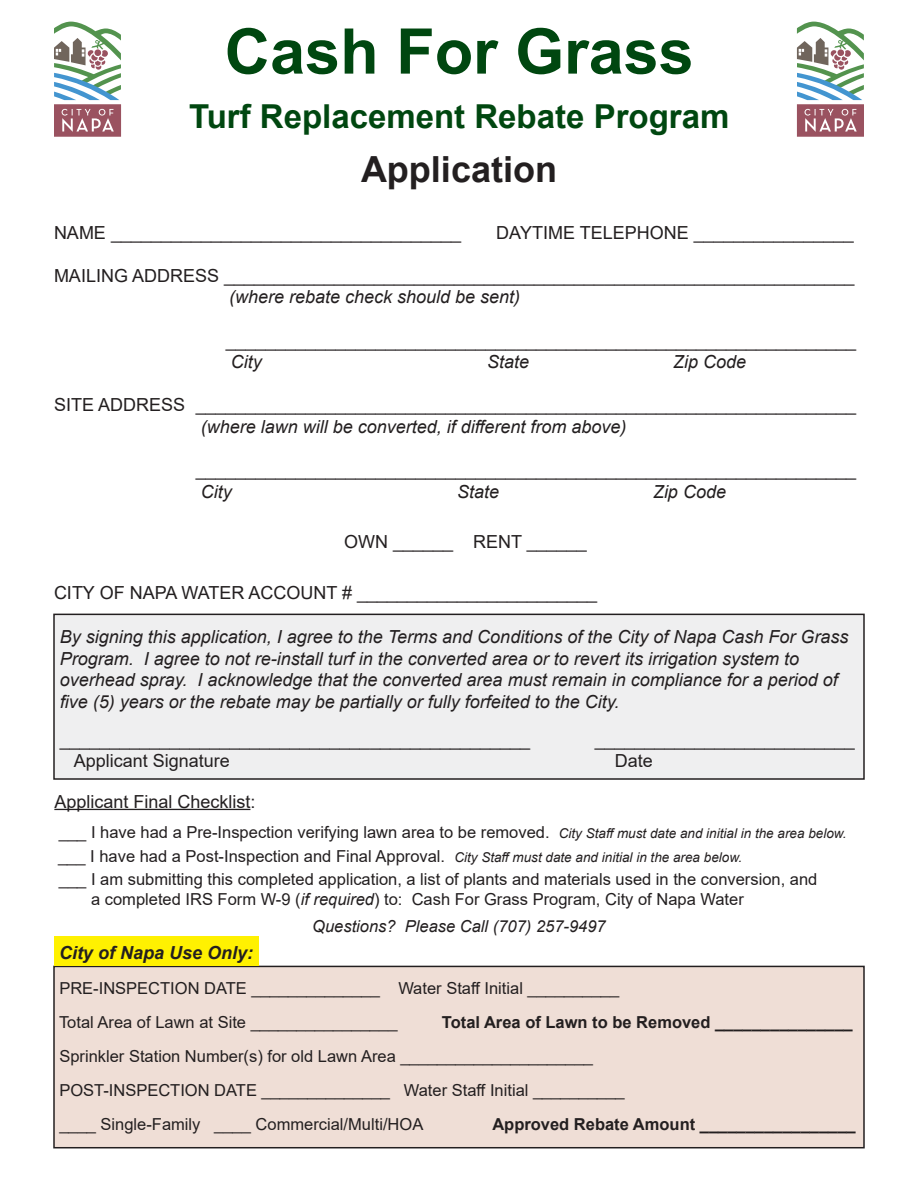
<style>
.page{position:relative;width:918px;height:1188px;background:#fff}
.page>*{position:absolute;margin:0;border:0;box-sizing:border-box;transform-origin:0 0}
.t1{font:700 63px "Arial";color:#004710}
.t2{font:700 36px "Arial";color:#231f20}
.t3{font:700 33px "Arial";color:#004710}
.t4{font:18px "Arial";color:#231f20}
.t5{font:italic 18px "Arial";color:#231f20}
.t6{font:italic 700 18px "Arial";color:#231f20}
.t7{font:16.5px "Arial";color:#231f20}
.t8{font:700 16.5px "Arial";color:#231f20}
.t9{font:italic 16.5px "Arial";color:#231f20}
.s1{font-style:italic;font-size:13.5px}
.s2{font-style:italic}
</style>
<div class="page">
<hr style="left:54px;top:809px;width:196px;height:1px;background:#231f20">
<div style="left:54px;top:966px;width:810px;height:182px;background:#efded6"></div>
<div style="left:53px;top:966px;width:812px;height:182px;border:2px solid #231f20"></div>
<div style="left:54px;top:614px;width:810px;height:165px;background:#efeff0"></div>
<div style="left:53px;top:614px;width:812px;height:166px;border:2px solid #231f20"></div>
<div style="left:54px;top:936px;width:205px;height:30px;background:#fff101"></div>
<svg style="left:54px;top:22px;width:67px;height:115px"></svg>
<svg style="left:797px;top:22px;width:67px;height:115px"></svg>
<p class="t1" style="left:225px;top:7px;width:471px">Cash For Grass</p>
<p class="t3" style="left:189px;top:93px;width:542px">Turf Replacement Rebate Program</p>
<p class="t2" style="left:361px;top:144px;width:198px">Application</p>
<p class="t4" style="left:54px;top:220px;width:409px">NAME ___________________________________</p>
<p class="t4" style="left:496px;top:220px;width:359px">DAYTIME TELEPHONE ________________</p>
<p class="t4" style="left:54px;top:263px;width:802px">MAILING ADDRESS _______________________________________________________________</p>
<p class="t5" style="left:229px;top:285px;width:293px">(where rebate check should be sent)</p>
<p class="t4" style="left:226px;top:328px;width:632px">_______________________________________________________________</p>
<p class="t5" style="left:231px;top:350px;width:32px">City</p>
<p class="t5" style="left:487px;top:350px;width:44px">State</p>
<p class="t5" style="left:673px;top:350px;width:75px">Zip Code</p>
<p class="t4" style="left:54px;top:393px;width:804px">SITE ADDRESS __________________________________________________________________</p>
<p class="t5" style="left:201px;top:415px;width:427px">(where lawn will be converted, if different from above)</p>
<p class="t4" style="left:196px;top:457px;width:662px">__________________________________________________________________</p>
<p class="t5" style="left:201px;top:480px;width:32px">City</p>
<p class="t5" style="left:457px;top:480px;width:44px">State</p>
<p class="t5" style="left:653px;top:480px;width:75px">Zip Code</p>
<p class="t4" style="left:344px;top:529px;width:244px">OWN ______ RENT ______</p>
<p class="t4" style="left:54px;top:580px;width:545px">CITY OF NAPA WATER ACCOUNT # ________________________</p>
<p class="t5" style="left:60px;top:625px;width:790px">By signing this application, I agree to the Terms and Conditions of the City of Napa Cash For Grass</p>
<p class="t5" style="left:60px;top:647px;width:741px">Program. I agree to not re-install turf in the converted area or to revert its irrigation system to</p>
<p class="t5" style="left:60px;top:668px;width:780px">overhead spray. I acknowledge that the converted area must remain in compliance for a period of</p>
<p class="t5" style="left:60px;top:690px;width:561px">five (5) years or the rebate may be partially or fully forfeited to the City.</p>
<p class="t4" style="left:60px;top:727px;width:472px">_______________________________________________</p>
<p class="t4" style="left:595px;top:727px;width:262px">__________________________</p>
<p class="t4" style="left:74px;top:749px;width:158px">Applicant Signature</p>
<p class="t4" style="left:615px;top:749px;width:40px">Date</p>
<p class="t4" style="left:54px;top:789px;width:203px">Applicant Final Checklist:</p>
<p class="t7" style="left:59px;top:821px;width:789px">___ I have had a Pre-Inspection verifying lawn area to be removed. <span class="s1">City Staff must date and initial in the area below.</span></p>
<p class="t7" style="left:58px;top:844px;width:686px">___ I have had a Post-Inspection and Final Approval. <span class="s1">City Staff must date and initial in the area below.</span></p>
<p class="t7" style="left:59px;top:868px;width:760px">___ I am submitting this completed application, a list of plants and materials used in the conversion, and</p>
<p class="t7" style="left:91px;top:888px;width:654px">a completed IRS Form W-9 (<span class="s2">if required</span>) to: Cash For Grass Program, City of Napa Water</p>
<p class="t9" style="left:312px;top:915px;width:295px">Questions? Please Call (707) 257-9497</p>
<p class="t6" style="left:59px;top:941px;width:196px">City of Napa Use Only:</p>
<p class="t7" style="left:59px;top:976px;width:562px">PRE-INSPECTION DATE ______________ Water Staff Initial __________</p>
<p class="t7" style="left:59px;top:1011px;width:340px">Total Area of Lawn at Site ________________</p>
<p class="t8" style="left:442px;top:1010px;width:412px">Total Area of Lawn to be Removed _______________</p>
<p class="t7" style="left:59px;top:1045px;width:535px">Sprinkler Station Number(s) for old Lawn Area _____________________</p>
<p class="t7" style="left:59px;top:1079px;width:567px">POST-INSPECTION DATE ______________ Water Staff Initial __________</p>
<p class="t7" style="left:59px;top:1113px;width:366px">____ Single-Family ____ Commercial/Multi/HOA</p>
<p class="t8" style="left:492px;top:1113px;width:365px">Approved Rebate Amount _________________</p>
</div>
